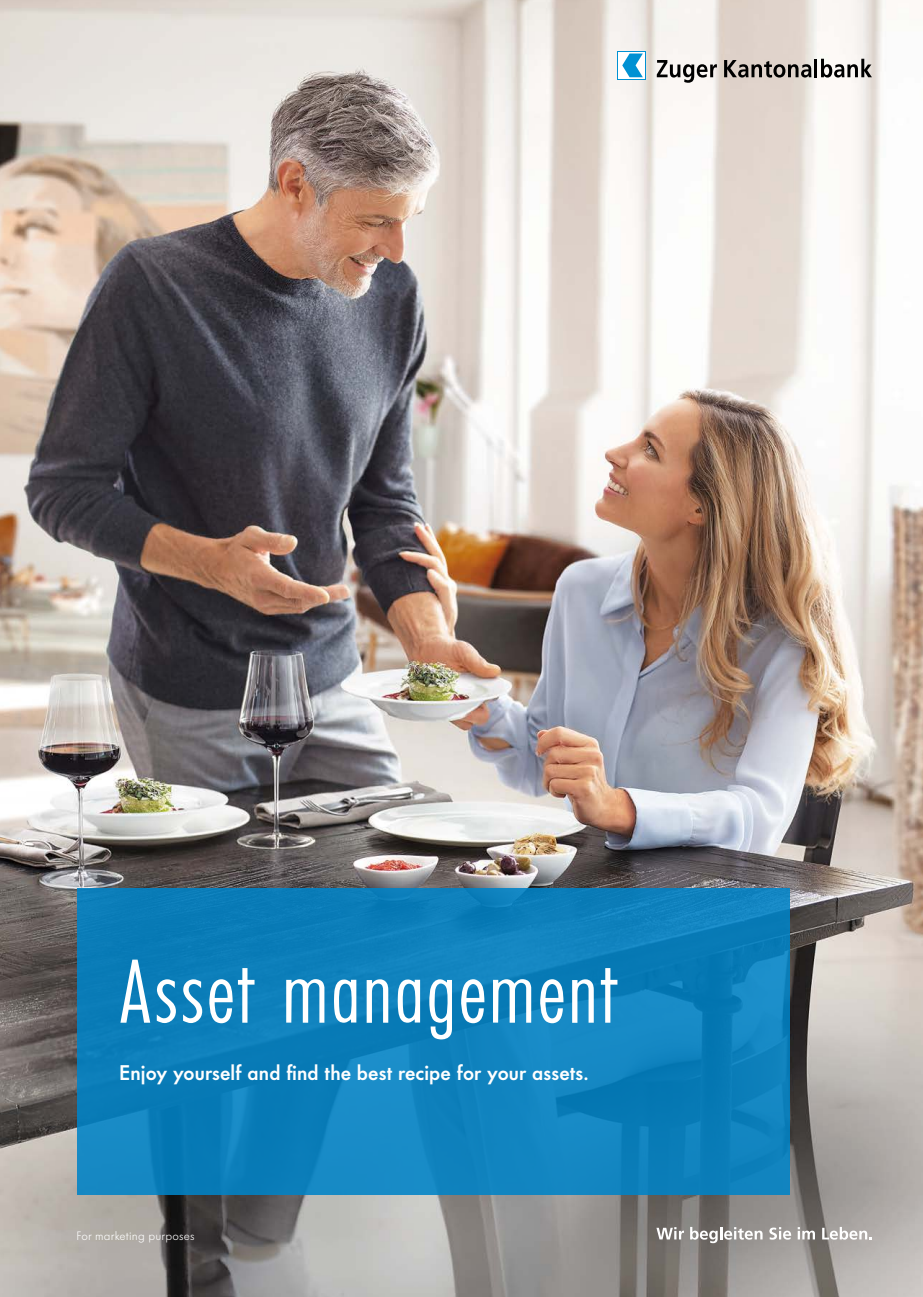
<style>
.page{position:relative;width:923px;height:1297px;background:#fff}
.page>*{position:absolute;margin:0;border:0;box-sizing:border-box;transform-origin:0 0}
.t1{font:300 90px "Futura Condensed BQ";letter-spacing:.03em;color:#fff}
.t2{font:500 21px "Futura BQ";letter-spacing:.005em;color:#fff}
.t3{font:300 12px "Futura BQ";letter-spacing:.02em;color:#fff}
</style>
<div class="page">
<img style="left:0;top:0;width:923px;height:1297px">
<div style="left:77px;top:889px;width:712px;height:306px;background:linear-gradient(to right,#0c7eba,#1082be)"></div>
<svg style="left:657px;top:60px;width:60px;height:23px"></svg>
<svg style="left:724px;top:60px;width:87px;height:18px"></svg>
<hr style="left:814px;top:59px;width:3px;height:18px;background:#000">
<svg style="left:821px;top:59px;width:51px;height:19px"></svg>
<svg style="left:617px;top:51px;width:28px;height:29px"></svg>
<svg style="left:618px;top:52px;width:26px;height:27px"></svg>
<svg style="left:622px;top:54px;width:21px;height:23px"></svg>
<svg style="left:656px;top:1227px;width:28px;height:12px"></svg>
<svg style="left:690px;top:1227px;width:72px;height:16px"></svg>
<svg style="left:769px;top:1227px;width:22px;height:13px"></svg>
<svg style="left:797px;top:1227px;width:18px;height:12px"></svg>
<svg style="left:822px;top:1227px;width:50px;height:13px"></svg>
<h1 class="t1" style="left:120px;top:941px;width:500px">Asset management</h1>
<p class="t2" style="left:120px;top:1059px;width:470px">Enjoy yourself and find the best recipe for your assets.</p>
<p class="t3" style="left:77px;top:1227px;width:120px">For marketing purposes</p>
</div>
